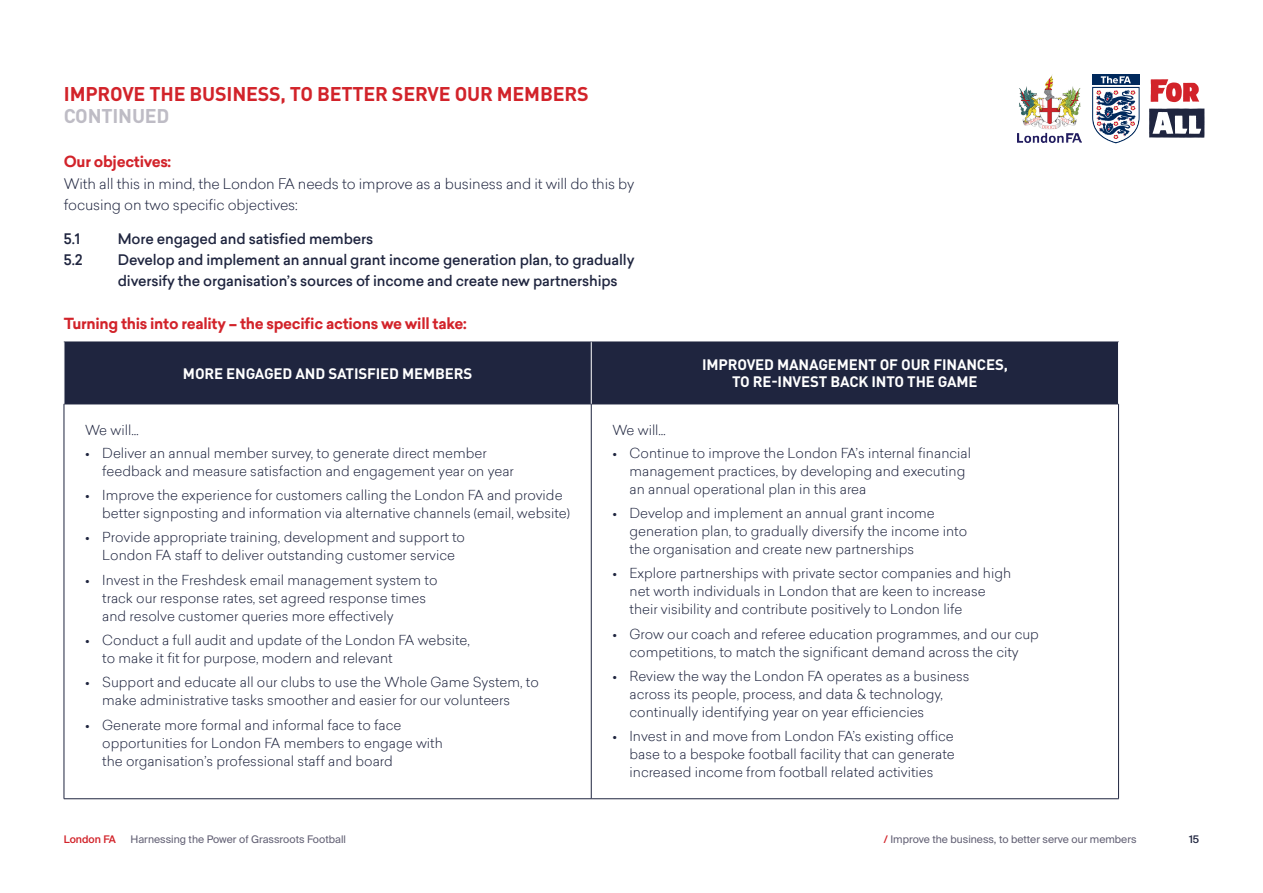
<style>
.page{position:relative;width:1263px;height:893px;background:#fff}
.page>*{position:absolute;margin:0;border:0;box-sizing:border-box;transform-origin:0 0}
.t1{font:700 19.65px "DIN Pro";letter-spacing:-.01em;color:#d2232a}
.t2{font:700 19.65px "DIN Pro";color:#bebcc5}
.t3{font:700 15px "DIN Pro";letter-spacing:-.01em;color:#fff}
.t4{font:700 15px "Sailec";letter-spacing:-.02em;color:#d2232a}
.t5{font:500 14.25px/21px "Sailec";letter-spacing:-.01em;color:#1f253f}
.t6{font:300 14.25px/21px "Sailec";letter-spacing:-.01em;color:#1f253f}
.t7{font:300 13.5px/18px "Sailec";color:#1f253f}
.t8{font:10.5px "Suisse Intl";color:#626074}
.t9{font:500 10.5px "Suisse Intl";color:#d2232a}
.t10{font:500 10.5px "Suisse Intl";color:#1f253f}
.s1{font-weight:500;color:#d2232a}
</style>
<div class="page">
<img style="left:1017px;top:74px;width:64px;height:69px">
<svg style="left:1151px;top:79px;width:48px;height:23px"></svg>
<svg style="left:1149px;top:108px;width:55px;height:30px"></svg>
<div style="left:1092px;top:75px;width:47px;height:10px;background:#00295c"></div>
<svg style="left:1092px;top:76px;width:47px;height:67px"></svg>
<div style="left:65px;top:343px;width:1053px;height:61px;background:#1f253f"></div>
<hr style="left:64px;top:404px;width:1px;height:395px;background:#1f253f">
<hr style="left:591px;top:404px;width:1px;height:395px;background:#1f253f">
<hr style="left:1118px;top:404px;width:1px;height:395px;background:#1f253f">
<hr style="left:64px;top:798px;width:527px;height:1px;background:#1f253f">
<hr style="left:591px;top:798px;width:528px;height:1px;background:#1f253f">
<hr style="left:64px;top:342px;width:527px;height:1px;background:#1f253f">
<hr style="left:591px;top:342px;width:528px;height:1px;background:#1f253f">
<hr style="left:64px;top:404px;width:527px;height:1px;background:#1f253f">
<hr style="left:591px;top:404px;width:528px;height:1px;background:#1f253f">
<hr style="left:64px;top:342px;width:1px;height:62px;background:#fff">
<hr style="left:591px;top:342px;width:1px;height:62px;background:#fff">
<hr style="left:1118px;top:342px;width:1px;height:62px;background:#fff">
<h1 class="t1" style="left:64px;top:80px;width:35px">IMPRO</h1>
<h1 class="t1" style="left:122px;top:80px;width:40px">VE THE</h1>
<h1 class="t1" style="left:190px;top:80px;width:38px">BUSINESS</h1>
<h1 class="t1" style="left:280px;top:80px;width:50px">, TO BETTER</h1>
<h1 class="t1" style="left:392px;top:80px;width:161px">SERVE OUR MEMBERS</h1>
<h1 class="t2" style="left:64px;top:103px;width:24px">CONTIN</h1>
<h1 class="t2" style="left:132px;top:103px;width:39px">UED</h1>
<p class="t4" style="left:64px;top:151px;width:109px">Our objectives:</p>
<p class="t6" style="left:64px;top:173px;width:572px">With all this in mind, the London FA needs to improve as a business and it will do this by focusing on two specific objectives:</p>
<p class="t5" style="left:64px;top:228px;width:18px">5.1</p>
<p class="t5" style="left:118px;top:228px;width:257px">More engaged and satisfied members</p>
<p class="t5" style="left:64px;top:249px;width:20px">5.2</p>
<p class="t5" style="left:118px;top:249px;width:518px">Develop and implement an annual grant income generation plan, to gradually diversify the organisation’s sources of income and create new partnerships</p>
<p class="t4" style="left:64px;top:313px;width:405px">Turning this into reality – the specific actions we will take:</p>
<p class="t3" style="left:183px;top:363px;width:11px">MORE</p>
<p class="t3" style="left:226px;top:363px;width:11px">ENGAGE</p>
<p class="t3" style="left:283px;top:363px;width:55px">D AN D SATISFIE</p>
<p class="t3" style="left:389px;top:363px;width:56px">D MEMBERS</p>
<p class="t7" style="left:85px;top:421px;width:55px">We will…</p>
<p class="t7" style="left:102px;top:443px;width:413px;text-indent:-17px">• Deliver an annual member survey, to generate direct member feedback and measure satisfaction and engagement year on year</p>
<p class="t7" style="left:102px;top:486px;width:469px;text-indent:-17px">• Improve the experience for customers calling the London FA and provide better signposting and information via alternative channels (email, website)</p>
<p class="t7" style="left:85px;top:528px;width:381px;text-align:center">• Provide appropriate training, development and support to<br>London FA staff to deliver outstanding customer service</p>
<p class="t7" style="left:102px;top:570px;width:337px;text-indent:-17px">• Invest in the Freshdesk email management system to track our response rates, set agreed response times and resolve customer queries more effectively</p>
<p class="t7" style="left:102px;top:631px;width:369px;text-indent:-17px">• Conduct a full audit and update of the London FA website, to make it fit for purpose, modern and relevant</p>
<p class="t7" style="left:102px;top:673px;width:438px;text-indent:-17px">• Support and educate all our clubs to use the Whole Game System, to make administrative tasks smoother and easier for our volunteers</p>
<p class="t7" style="left:102px;top:715px;width:342px;text-indent:-17px">• Generate more formal and informal face to face opportunities for London FA members to engage with the organisation’s professional staff and board</p>
<p class="t3" style="left:702px;top:355px;width:27px">IMPRO</p>
<p class="t3" style="left:747px;top:355px;width:53px">VED MANAGE</p>
<p class="t3" style="left:837px;top:355px;width:22px">MENT</p>
<p class="t3" style="left:880px;top:355px;width:63px">OF OURFINAN</p>
<p class="t3" style="left:977px;top:355px;width:32px">CES,</p>
<p class="t3" style="left:732px;top:371px;width:79px">TO RE-INVEST</p>
<p class="t3" style="left:830px;top:371px;width:50px">BACK INTO</p>
<p class="t3" style="left:907px;top:371px;width:10px">THE</p>
<p class="t3" style="left:938px;top:371px;width:39px">GAME</p>
<p class="t7" style="left:612px;top:421px;width:55px">We will…</p>
<p class="t7" style="left:629px;top:443px;width:343px;text-indent:-17px">• Continue to improve the London FA’s internal financial management practices, by developing and executing an annual operational plan in this area</p>
<p class="t7" style="left:629px;top:504px;width:339px;text-indent:-17px">• Develop and implement an annual grant income generation plan, to gradually diversify the income into the organisation and create new partnerships</p>
<p class="t7" style="left:629px;top:564px;width:383px;text-indent:-17px">• Explore partnerships with private sector companies and high net worth individuals in London that are keen to increase their visibility and contribute positively to London life</p>
<p class="t7" style="left:612px;top:624px;width:428px;text-align:center">• Grow our coach and referee education programmes, and our cup competitions, to match the significant demand across the city</p>
<p class="t7" style="left:629px;top:667px;width:342px;text-indent:-17px">• Review the way the London FA operates as a business across its people, process, and data &amp; technology, continually identifying year on year efficiencies</p>
<p class="t7" style="left:629px;top:727px;width:327px;text-align:justify;text-indent:-17px">• Invest in and move from London FA’s existing office base to a bespoke football facility that can generate increased income from football related activities</p>
<p class="t9" style="left:64px;top:834px;width:54px">London FA</p>
<p class="t8" style="left:130px;top:834px;width:217px">Harnessing the Power of Grassroots Football</p>
<p class="t10" style="left:1189px;top:834px;width:12px">15</p>
<p class="t8" style="left:884px;top:834px;width:254px"><span class="s1">/</span> Improve the business, to better serve our members</p>
</div>
